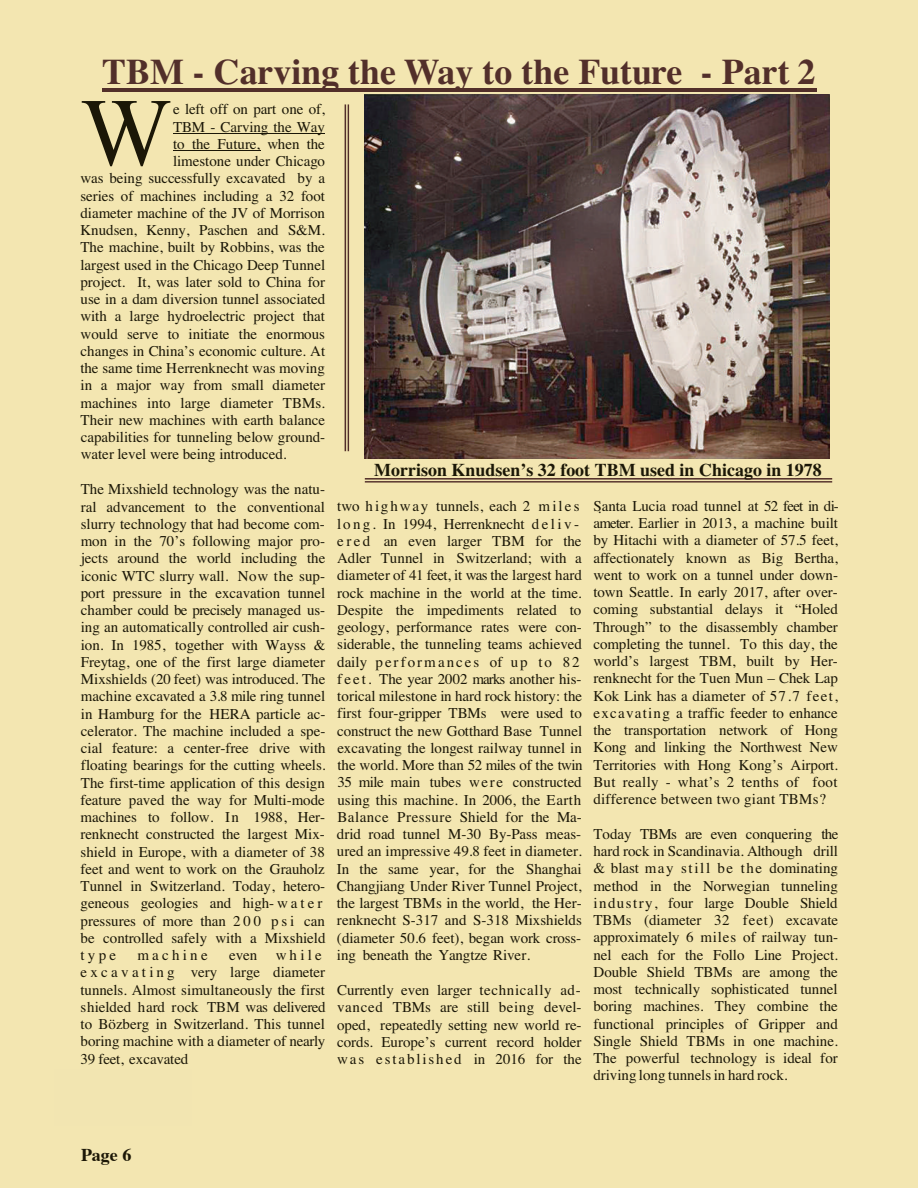
<style>
.page{position:relative;width:918px;height:1188px;background:#f3e6b1}
.page>*{position:absolute;margin:0;border:0;box-sizing:border-box;transform-origin:0 0}
.t1{font:700 36px "Times";color:#522f2a}
.t2{font:700 18px "Times";color:#1b1707}
.t3{font:700 18px "Times";color:#1c1706}
.t4{font:15px/17.2px "Times";color:#1b1707}
.t5{font:15px "Times";letter-spacing:.215em;color:#1b1707}
</style>
<div class="page">
<svg style="left:82px;top:101px;width:88px;height:65px"></svg>
<hr style="left:173px;top:133px;width:152px;height:1px;background:#1b1707">
<hr style="left:173px;top:151px;width:88px;height:1px;background:#1b1707">
<hr style="left:102px;top:88px;width:714px;height:3px;background:#522f2a">
<hr style="left:348px;top:104px;width:1px;height:347px;background:#522f2a">
<hr style="left:345px;top:104px;width:1px;height:347px;background:#522f2a">
<hr style="left:365px;top:478px;width:467px;height:2px;background:#522f2a">
<hr style="left:365px;top:481px;width:467px;height:2px;background:#522f2a">
<img style="left:365px;top:94px;width:464px;height:364px">
<h1 class="t1" style="left:102px;top:37px;width:715px">TBM - Carving the Way to the Future - Part 2</h1>
<p class="t4" style="left:173px;top:99px;width:153px">e left off on part one of,</p>
<p class="t4" style="left:173px;top:117px;width:154px">TBM - Carving the Way</p>
<p class="t4" style="left:173px;top:134px;width:153px">to the Future, when the</p>
<p class="t4" style="left:173px;top:151px;width:153px">limestone under Chicago</p>
<p class="t4" style="left:80px;top:169px;width:246px">was being successfully excavated by a</p>
<p class="t4" style="left:80px;top:186px;width:246px">series of machines including a 32 foot</p>
<p class="t4" style="left:80px;top:203px;width:246px">diameter machine of the JV of Morrison</p>
<p class="t4" style="left:80px;top:220px;width:246px">Knudsen, Kenny, Paschen and S&amp;M.</p>
<p class="t4" style="left:80px;top:237px;width:246px">The machine, built by Robbins, was the</p>
<p class="t4" style="left:80px;top:255px;width:246px">largest used in the Chicago Deep Tunnel</p>
<p class="t4" style="left:80px;top:272px;width:246px">project. It, was later sold to China for</p>
<p class="t4" style="left:81px;top:289px;width:246px">use in a dam diversion tunnel associated</p>
<p class="t4" style="left:81px;top:307px;width:246px">with a large hydroelectric project that</p>
<p class="t4" style="left:81px;top:324px;width:246px">would serve to initiate the enormous</p>
<p class="t4" style="left:81px;top:341px;width:246px">changes in China’s economic culture. At</p>
<p class="t4" style="left:81px;top:358px;width:246px">the same time Herrenknecht was moving</p>
<p class="t4" style="left:81px;top:376px;width:246px">in a major way from small diameter</p>
<p class="t4" style="left:81px;top:393px;width:246px">machines into large diameter TBMs.</p>
<p class="t4" style="left:81px;top:410px;width:246px">Their new machines with earth balance</p>
<p class="t4" style="left:81px;top:427px;width:246px">capabilities for tunneling below ground-</p>
<p class="t4" style="left:81px;top:444px;width:208px">water level were being introduced.</p>
<p class="t4" style="left:80px;top:479px;width:247px">The Mixshield technology was the natu&shy;ral advancement to the conventional slurry technology that had become com&shy;mon in the 70’s following major pro&shy;jects around the world including the iconic WTC slurry wall. Now the sup&shy;port pressure in the excavation tunnel chamber could be precisely managed us&shy;ing an automatically controlled air cush&shy;ion. In 1985, together with Wayss &amp; Freytag, one of the first large diameter Mixshields (20 feet) was introduced. The machine excavated a 3.8 mile ring tunnel in Hamburg for the HERA particle ac&shy;celerator. The machine included a spe&shy;cial feature: a center-free drive with floating bearings for the cutting wheels.<br>The first-time application of this design feature paved the way for Multi-mode machines to follow. In 1988, Her&shy;renknecht constructed the largest Mix&shy;shield in Europe, with a diameter of 38 feet and went to work on the Grauholz Tunnel in Switzerland. Today, hetero&shy;geneous geologies and high- w a t e r pressures of more than 2 0 0 p s i can be controlled safely with a Mixshield type</p>
<p class="t4" style="left:81px;top:945px;width:247px;text-indent:148px">even while e x c a v a t i n g very large diameter tunnels. Almost simultaneously the first shielded hard rock TBM was delivered to Bözberg in Switzerland. This tunnel boring machine with a diameter of nearly<br>39 feet, excavated</p>
<p class="t5" style="left:138px;top:941px;width:72px">machine</p>
<p class="t2" style="left:374px;top:453px;width:449px">Morrison Knudsen’s 32 foot TBM used in Chicago in 1978</p>
<p class="t4" style="left:337px;top:497px;width:247px">two highway tunnels, each 2 mile s lo ng . In 1994, Herrenknecht d e l i v - e r e d an even larger TBM for the Adler Tunnel in Switzerland; with a diameter of 41 feet, it was the largest hard rock machine in the world at the time.<br>Despite the impediments related to geology, performance rates were con&shy;siderable, the tunneling teams achieved daily performances of up to 82 feet. The year 2002 marks another his&shy;torical milestone in hard rock history: the first four-gripper TBMs were used to construct the new Gotthard Base Tunnel excavating the longest railway tunnel in the world. More than 52 miles of the twin 35 mile main tubes were constructed using this machine. In 2006, the Earth Balance Pressure Shield for the Ma&shy;drid road tunnel M-30 By-Pass meas&shy;ured an impressive 49.8 feet in diameter.<br>In the same year, for the Shanghai Changjiang Under River Tunnel Project, the largest TBMs in the world, the Her&shy;renknecht S-317 and S-318 Mixshields (diameter 50.6 feet), began work cross&shy;ing beneath the Yangtze River.</p>
<p class="t4" style="left:337px;top:980px;width:246px;text-align:justify">Currently even larger technically ad&shy;vanced TBMs are still being devel&shy;oped, repeatedly setting new world re&shy;cords. Europe’s current record holder was established in 2016 for the</p>
<p class="t4" style="left:593px;top:496px;width:247px;text-align:justify">Santa Lucia road tunnel at 52 feet in di&shy;ameter. Earlier in 2013, a machine built by Hitachi with a diameter of 57.5 feet, affectionately known as Big Bertha, went to work on a tunnel under down&shy;town Seattle. In early 2017, after over&shy;coming substantial delays it “Holed Through” to the disassembly chamber completing the tunnel. To this day, the world’s largest TBM, built by Her&shy;renknecht for the Tuen Mun – Chek Lap Kok Link has a diameter of 57.7 feet, excavating a traffic feeder to enhance the transportation network of Hong Kong and linking the Northwest New Territories with Hong Kong’s Airport.<br>But really - what’s 2 tenths of foot difference between two giant TBMs?</p>
<p class="t4" style="left:593px;top:824px;width:247px;text-align:justify">Today TBMs are even conquering the hard rock in Scandinavia. Although drill &amp; blast may still be the dominating method in the Norwegian tunneling industry, four large Double Shield TBMs (diameter 32 feet) excavate approximately 6 miles of railway tun&shy;nel each for the Follo Line Project.<br>Double Shield TBMs are among the most technically sophisticated tunnel boring machines. They combine the functional principles of Gripper and Single Shield TBMs in one machine.<br>The powerful technology is ideal for driving long tunnels in hard rock.</p>
<p class="t4" style="left:597px;top:498px;width:5px">.</p>
<p class="t3" style="left:81px;top:1138px;width:52px">Page 6</p>
</div>
